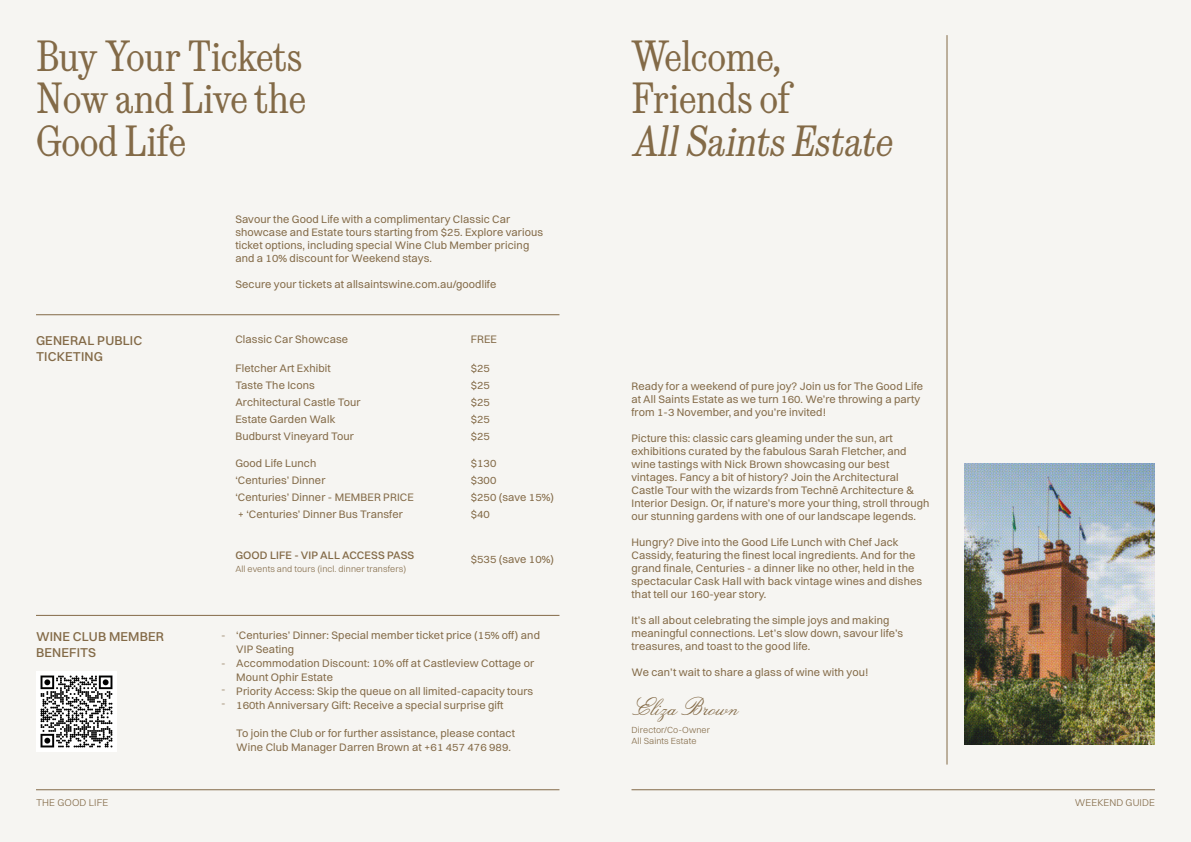
<style>
.page{position:relative;width:1191px;height:842px;background:#f6f5f2}
.page>*{position:absolute;margin:0;border:0;box-sizing:border-box;transform-origin:0 0}
.t1{font:semi-condensed 43.6px/42.1px "BB Modern Trial";letter-spacing:-.01em;color:#836a47}
.Footer__White{font:25px "OPTI Venetian Script";letter-spacing:.01em;color:#836a47}
.Footer__White-2{font:500 13px/16px "Switzer";letter-spacing:.01em;color:#836a47}
.Footer__White-3{font:11px/13px "Switzer";letter-spacing:.01em;color:#836a47}
.Footer__White-4{font:500 11px "Switzer";letter-spacing:.01em;color:#836a47}
.Footer__White-5{font:300 11px "Switzer";color:#836a47}
.t2{font:300 10px "Switzer";letter-spacing:.01em;color:#836a47}
.Footer__White-6{font:300 9px "Switzer";letter-spacing:.01em;color:#836a47}
.s1{font-style:italic}
</style>
<div class="page">
<hr style="left:631px;top:789px;width:524px;height:1px;background:#836a47">
<hr style="left:36px;top:789px;width:523px;height:1px;background:#836a47">
<hr style="left:946px;top:35px;width:1px;height:729px;background:#836a47">
<img style="left:964px;top:464px;width:191px;height:280px">
<hr style="left:36px;top:315px;width:523px;height:1px;background:#836a47">
<hr style="left:36px;top:615px;width:523px;height:1px;background:#836a47">
<img style="left:36px;top:671px;width:80px;height:80px">
<p class="t1" style="left:36px;top:37px;width:272px;text-align:justify">Buy Your Tickets Now and Live the Good Life</p>
<p class="Footer__White-2" style="left:36px;top:332px;width:108px">GENERAL PUBLIC<br>TICKETING</p>
<p class="Footer__White-2" style="left:36px;top:628px;width:129px">WINE CLUB MEMBER<br>BENEFITS</p>
<p class="Footer__White-3" style="left:235px;top:212px;width:309px">Savour the Good Life with a complimentary Classic Car showcase and Estate tours starting from $25. Explore various ticket options, including special Wine Club Member pricing and a 10% discount for Weekend stays.</p>
<p class="Footer__White-3" style="left:235px;top:277px;width:262px">Secure your tickets at allsaintswine.com.au/goodlife</p>
<p class="Footer__White-3" style="left:235px;top:332px;width:114px">Classic Car Showcase</p>
<p class="Footer__White-3" style="left:471px;top:332px;width:28px">FREE</p>
<p class="Footer__White-3" style="left:235px;top:361px;width:97px">Fletcher Art Exhibit</p>
<p class="Footer__White-3" style="left:235px;top:378px;width:81px">Taste The Icons</p>
<p class="Footer__White-3" style="left:235px;top:395px;width:127px">Architectural Castle Tour</p>
<p class="Footer__White-3" style="left:235px;top:412px;width:102px">Estate Garden Walk</p>
<p class="Footer__White-3" style="left:235px;top:429px;width:120px">Budburst Vineyard Tour</p>
<p class="Footer__White-3" style="left:235px;top:457px;width:82px">Good Life Lunch</p>
<p class="Footer__White-3" style="left:235px;top:474px;width:92px">‘Centuries’ Dinner</p>
<p class="Footer__White-3" style="left:235px;top:491px;width:180px">‘Centuries’ Dinner - MEMBER PRICE</p>
<p class="Footer__White-3" style="left:238px;top:508px;width:167px">+ ‘Centuries’ Dinner Bus Transfer</p>
<p class="Footer__White-3" style="left:471px;top:361px;width:21px">$25</p>
<p class="Footer__White-3" style="left:471px;top:378px;width:21px">$25</p>
<p class="Footer__White-3" style="left:471px;top:395px;width:21px">$25</p>
<p class="Footer__White-3" style="left:471px;top:412px;width:21px">$25</p>
<p class="Footer__White-3" style="left:471px;top:429px;width:21px">$25</p>
<p class="Footer__White-3" style="left:471px;top:457px;width:27px">$130</p>
<p class="Footer__White-3" style="left:471px;top:474px;width:27px">$300</p>
<p class="Footer__White-3" style="left:471px;top:491px;width:85px">$250 (save 15%)</p>
<p class="Footer__White-3" style="left:471px;top:508px;width:21px">$40</p>
<p class="Footer__White-4" style="left:235px;top:549px;width:180px">GOOD LIFE - VIP ALL ACCESS PASS</p>
<p class="Footer__White-6" style="left:235px;top:564px;width:172px">All events and tours (incl. dinner transfers)</p>
<p class="Footer__White-3" style="left:471px;top:552px;width:85px">$535 (save 10%)</p>
<p class="Footer__White-5" style="left:221px;top:628px;width:6px">-</p>
<p class="Footer__White-5" style="left:221px;top:656px;width:6px">-</p>
<p class="Footer__White-5" style="left:221px;top:683px;width:6px">-</p>
<p class="Footer__White-5" style="left:221px;top:697px;width:6px">-</p>
<p class="Footer__White-3" style="left:236px;top:628px;width:305px;line-height:14px">‘Centuries’ Dinner: Special member ticket price (15% off) and<br>VIP Seating</p>
<p class="Footer__White-3" style="left:236px;top:656px;width:299px;line-height:14px">Accommodation Discount: 10% off at Castleview Cottage or<br>Mount Ophir Estate</p>
<p class="Footer__White-3" style="left:236px;top:684px;width:298px">Priority Access: Skip the queue on all limited-capacity tours</p>
<p class="Footer__White-3" style="left:236px;top:698px;width:269px">160th Anniversary Gift: Receive a special surprise gift</p>
<p class="Footer__White-3" style="left:236px;top:726px;width:280px;line-height:14px">To join the Club or for further assistance, please contact<br>Wine Club Manager Darren Brown at +61 457 476 989.</p>
<p class="t1" style="left:631px;top:37px;width:269px">Welcome,<br>Friends of<br><span class="s1">AllSaints Estate</span></p>
<p class="Footer__White-3" style="left:631px;top:380px;width:293px">Ready for a weekend of pure joy? Join us for The Good Life at All Saints Estate as we turn 160. We’re throwing a party from 1-3 November, and you’re invited!</p>
<p class="Footer__White-3" style="left:631px;top:432px;width:299px">Picture this: classic cars gleaming under the sun, art exhibitions curated by the fabulous Sarah Fletcher, and wine tastings with Nick Brown showcasing our best vintages. Fancy a bit of history? Join the Architectural Castle Tour with the wizards from Technē Architecture &amp; Interior Design. Or, if nature’s more your thing, stroll through our stunning gardens with one of our landscape legends.</p>
<p class="Footer__White-3" style="left:631px;top:536px;width:292px">Hungry? Dive into the Good Life Lunch with Chef Jack Cassidy, featuring the finest local ingredients. And for the grand finale, Centuries - a dinner like no other, held in the spectacular Cask Hall with back vintage wines and dishes that tell our 160-year story.</p>
<p class="Footer__White-3" style="left:631px;top:614px;width:273px">It’s all about celebrating the simple joys and making meaningful connections. Let’s slow down, savour life’s treasures, and toast to the good life.</p>
<p class="Footer__White-3" style="left:631px;top:666px;width:238px">We can’t wait to share a glass of wine with you!</p>
<p class="Footer__White" style="left:631px;top:690px;width:106px">Eliza Brown</p>
<p class="Footer__White-6" style="left:631px;top:725px;width:80px">Director/Co-Owner</p>
<p class="Footer__White-6" style="left:631px;top:736px;width:66px">All Saints Estate</p>
<p class="t2" style="left:36px;top:796px;width:74px">THE GOOD LIFE</p>
<p class="t2" style="left:1074px;top:796px;width:82px">WEEKEND GUIDE</p>
</div>
